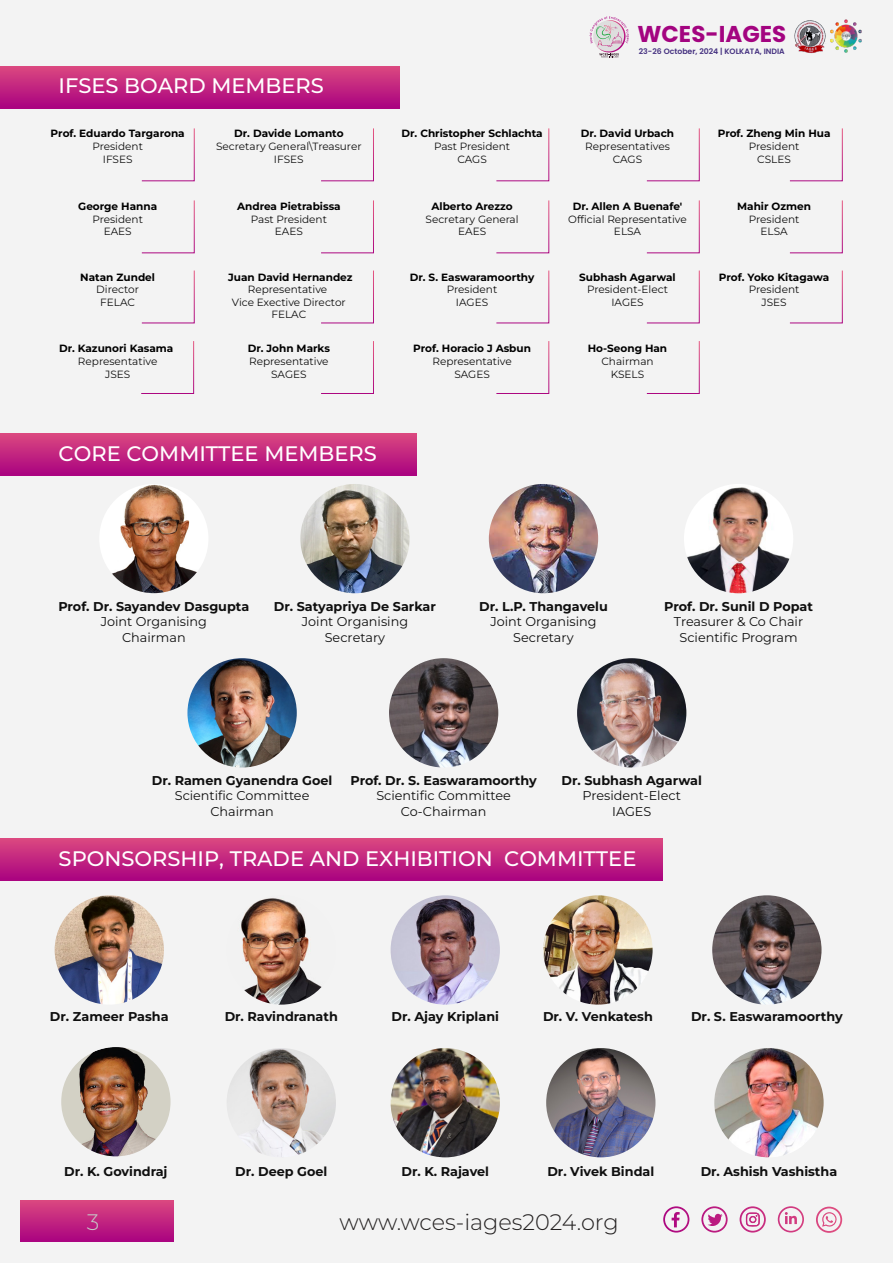
<style>
.page{position:relative;width:893px;height:1263px;background:#f3f3f3}
.page>*{position:absolute;margin:0;border:0;box-sizing:border-box;transform-origin:0 0}
.t1{font:700 22.95px "Poppins";color:#a30480}
.t2{font:300 22.35px "Montserrat";letter-spacing:-.005em;color:#232020}
.t3{font:300 22.35px "Montserrat";color:#c6c6c6}
.t4{font:500 21px "Montserrat";color:#fff}
.t5{font:700 12.75px "Montserrat";color:#0f0f0f}
.t6{font:12.75px/15.3px "Montserrat";color:#0f0f0f;text-align:center}
.t7{font:10.5px/12.6px "Montserrat";color:#0f0f0f;text-align:center}
.t8{font:700 10.5px "Montserrat";color:#000}
.t9{font:600 7.8px "Poppins";color:#453180}
</style>
<div class="page">
<div style="left:21px;top:1200px;width:153px;height:42px;background:linear-gradient(to bottom,#db4880,#ab0380)"></div>
<div style="left:0;top:839px;width:663px;height:41px;background:linear-gradient(to bottom,#da4780,#aa0380)"></div>
<svg style="left:663px;top:1206px;width:26px;height:26px"></svg>
<svg style="left:701px;top:1206px;width:27px;height:26px"></svg>
<svg style="left:740px;top:1206px;width:26px;height:26px"></svg>
<svg style="left:816px;top:1206px;width:26px;height:27px"></svg>
<svg style="left:778px;top:1206px;width:26px;height:26px"></svg>
<img style="left:714px;top:1048px;width:110px;height:109px;border-radius:55px">
<img style="left:546px;top:1048px;width:109px;height:109px;border-radius:55px">
<img style="left:227px;top:1048px;width:109px;height:109px;border-radius:55px">
<img style="left:391px;top:1048px;width:109px;height:109px;border-radius:55px">
<img style="left:61px;top:1047px;width:110px;height:109px;border-radius:55px">
<img style="left:712px;top:895px;width:109px;height:110px;border-radius:55px">
<img style="left:543px;top:895px;width:110px;height:110px;border-radius:55px">
<img style="left:391px;top:895px;width:109px;height:110px;border-radius:55px">
<img style="left:55px;top:895px;width:109px;height:110px;border-radius:55px">
<img style="left:227px;top:895px;width:109px;height:110px;border-radius:55px">
<div style="left:0;top:67px;width:400px;height:41px;background:linear-gradient(to bottom,#da4780,#aa0280)"></div>
<svg style="left:789px;top:128px;width:54px;height:54px"></svg>
<svg style="left:789px;top:200px;width:54px;height:54px"></svg>
<svg style="left:789px;top:270px;width:54px;height:54px"></svg>
<svg style="left:141px;top:128px;width:54px;height:54px"></svg>
<svg style="left:141px;top:200px;width:54px;height:54px"></svg>
<svg style="left:141px;top:270px;width:54px;height:54px"></svg>
<svg style="left:141px;top:341px;width:54px;height:53px"></svg>
<svg style="left:321px;top:128px;width:53px;height:54px"></svg>
<svg style="left:321px;top:200px;width:53px;height:54px"></svg>
<svg style="left:321px;top:270px;width:53px;height:54px"></svg>
<svg style="left:321px;top:341px;width:53px;height:53px"></svg>
<svg style="left:496px;top:128px;width:54px;height:54px"></svg>
<svg style="left:496px;top:200px;width:54px;height:54px"></svg>
<svg style="left:496px;top:270px;width:54px;height:54px"></svg>
<svg style="left:496px;top:341px;width:54px;height:53px"></svg>
<svg style="left:646px;top:128px;width:54px;height:54px"></svg>
<svg style="left:646px;top:200px;width:54px;height:54px"></svg>
<svg style="left:646px;top:270px;width:54px;height:54px"></svg>
<svg style="left:646px;top:341px;width:54px;height:53px"></svg>
<div style="left:0;top:434px;width:416px;height:41px;background:linear-gradient(to bottom,#da4880,#aa0280)"></div>
<img style="left:99px;top:484px;width:109px;height:109px;border-radius:55px">
<img style="left:300px;top:484px;width:110px;height:109px;border-radius:55px">
<img style="left:684px;top:484px;width:109px;height:109px;border-radius:55px">
<img style="left:489px;top:484px;width:109px;height:109px;border-radius:55px">
<img style="left:187px;top:658px;width:110px;height:109px;border-radius:55px">
<img style="left:577px;top:658px;width:109px;height:109px;border-radius:55px">
<img style="left:389px;top:658px;width:109px;height:109px;border-radius:55px">
<img style="left:794px;top:20px;width:32px;height:33px">
<img style="left:830px;top:20px;width:32px;height:33px">
<svg style="left:589px;top:16px;width:40px;height:42px"></svg>
<h3 class="t4" style="left:59px;top:71px;width:267px">IFSES BOARD MEMBERS</h3>
<p class="t8" style="left:51px;top:126px;width:136px">Prof. Eduardo Targarona</p>
<p class="t7" style="left:92px;top:140px;width:52px">President<br>IFSES</p>
<p class="t8" style="left:78px;top:199px;width:80px">George Hanna</p>
<p class="t7" style="left:92px;top:212px;width:52px">President<br>EAES</p>
<p class="t8" style="left:80px;top:269px;width:76px">Natan Zundel</p>
<p class="t7" style="left:96px;top:283px;width:44px">Director<br>FELAC</p>
<p class="t8" style="left:59px;top:341px;width:116px">Dr. Kazunori Kasama</p>
<p class="t7" style="left:78px;top:355px;width:81px">Representative<br>JSES</p>
<p class="t8" style="left:234px;top:126px;width:111px">Dr. Davide Lomanto</p>
<p class="t7" style="left:216px;top:140px;width:147px">Secretary General\Treasurer<br>IFSES</p>
<p class="t8" style="left:237px;top:199px;width:105px">Andrea Pietrabissa</p>
<p class="t7" style="left:251px;top:212px;width:78px">Past President<br>EAES</p>
<p class="t8" style="left:228px;top:269px;width:126px">Juan David Hernandez</p>
<p class="t7" style="left:232px;top:283px;width:115px">Representative<br>Vice Exective Director<br>FELAC</p>
<p class="t8" style="left:248px;top:341px;width:84px">Dr. John Marks</p>
<p class="t7" style="left:249px;top:355px;width:81px">Representative<br>SAGES</p>
<h1 class="t1" style="left:637px;top:21px;width:150px">WCES-IAGES</h1>
<p class="t9" style="left:639px;top:47px;width:147px">23-26 October, 2024 | KOLKATA, INDIA</p>
<p class="t8" style="left:402px;top:126px;width:143px">Dr. Christopher Schlachta</p>
<p class="t7" style="left:434px;top:140px;width:78px">Past President<br>CAGS</p>
<p class="t8" style="left:431px;top:199px;width:83px">Alberto Arezzo</p>
<p class="t7" style="left:426px;top:212px;width:95px">Secretary General<br>EAES</p>
<p class="t8" style="left:410px;top:269px;width:126px">Dr. S. Easwaramoorthy</p>
<p class="t7" style="left:447px;top:283px;width:52px">President<br>IAGES</p>
<p class="t8" style="left:413px;top:341px;width:119px">Prof. Horacio J Asbun</p>
<p class="t7" style="left:432px;top:355px;width:81px">Representative<br>SAGES</p>
<p class="t8" style="left:581px;top:126px;width:95px">Dr. David Urbach</p>
<p class="t7" style="left:585px;top:140px;width:86px">Representatives<br>CAGS</p>
<p class="t8" style="left:573px;top:199px;width:111px">Dr. Allen A Buenafe'</p>
<p class="t7" style="left:568px;top:212px;width:120px">Official Representative<br>ELSA</p>
<p class="t8" style="left:579px;top:269px;width:98px">Subhash Agarwal</p>
<p class="t7" style="left:587px;top:283px;width:82px">President-Elect<br>IAGES</p>
<p class="t8" style="left:588px;top:341px;width:81px">Ho-Seong Han</p>
<p class="t7" style="left:601px;top:355px;width:54px">Chairman<br>KSELS</p>
<p class="t8" style="left:718px;top:126px;width:114px">Prof. Zheng Min Hua</p>
<p class="t7" style="left:749px;top:140px;width:52px">President<br>CSLES</p>
<p class="t8" style="left:737px;top:199px;width:75px">Mahir Ozmen</p>
<p class="t7" style="left:749px;top:212px;width:52px">President<br>ELSA</p>
<p class="t8" style="left:719px;top:269px;width:112px">Prof. Yoko Kitagawa</p>
<p class="t7" style="left:749px;top:283px;width:52px">President<br>JSES</p>
<h3 class="t4" style="left:59px;top:439px;width:320px">CORE COMMITTEE MEMBERS</h3>
<p class="t5" style="left:58px;top:597px;width:192px">Prof. Dr. Sayandev Dasgupta</p>
<p class="t6" style="left:101px;top:613px;width:108px">Joint Organising<br>Chairman</p>
<p class="t5" style="left:274px;top:597px;width:164px">Dr. Satyapriya De Sarkar</p>
<p class="t6" style="left:302px;top:614px;width:108px">Joint Organising<br>Secretary</p>
<p class="t5" style="left:479px;top:597px;width:130px">Dr. L.P. Thangavelu</p>
<p class="t6" style="left:490px;top:614px;width:108px">Joint Organising<br>Secretary</p>
<p class="t5" style="left:664px;top:597px;width:150px">Prof. Dr. Sunil D Popat</p>
<p class="t6" style="left:674px;top:614px;width:131px">Treasurer &amp; Co Chair<br>Scientific Program</p>
<p class="t5" style="left:152px;top:771px;width:182px">Dr. Ramen Gyanendra Goel</p>
<p class="t6" style="left:175px;top:788px;width:136px">Scientific Committee<br>Chairman</p>
<p class="t5" style="left:350px;top:771px;width:188px">Prof. Dr. S. Easwaramoorthy</p>
<p class="t6" style="left:376px;top:788px;width:136px">Scientific Committee<br>Co-Chairman</p>
<p class="t5" style="left:562px;top:771px;width:142px">Dr. Subhash Agarwal</p>
<p class="t6" style="left:583px;top:788px;width:100px">President-Elect<br>IAGES</p>
<h3 class="t4" style="left:59px;top:844px;width:579px">SPONSORSHIP, TRADE AND EXHIBITION COMMITTEE</h3>
<p class="t5" style="left:50px;top:1007px;width:120px">Dr. Zameer Pasha</p>
<p class="t5" style="left:225px;top:1007px;width:115px">Dr. Ravindranath</p>
<p class="t5" style="left:392px;top:1007px;width:109px">Dr. Ajay Kriplani</p>
<p class="t5" style="left:543px;top:1007px;width:111px">Dr. V. Venkatesh</p>
<p class="t5" style="left:691px;top:1007px;width:153px">Dr. S. Easwaramoorthy</p>
<p class="t5" style="left:64px;top:1162px;width:105px">Dr. K. Govindraj</p>
<p class="t5" style="left:235px;top:1162px;width:94px">Dr. Deep Goel</p>
<p class="t5" style="left:401px;top:1162px;width:89px">Dr. K. Rajavel</p>
<p class="t5" style="left:547px;top:1162px;width:108px">Dr. Vivek Bindal</p>
<p class="t5" style="left:701px;top:1162px;width:138px">Dr. Ashish Vashistha</p>
<h2 class="t3" style="left:87px;top:1207px;width:14px">3</h2>
<h2 class="t2" style="left:340px;top:1207px;width:281px">www.wces-iages2024.org</h2>
</div>
